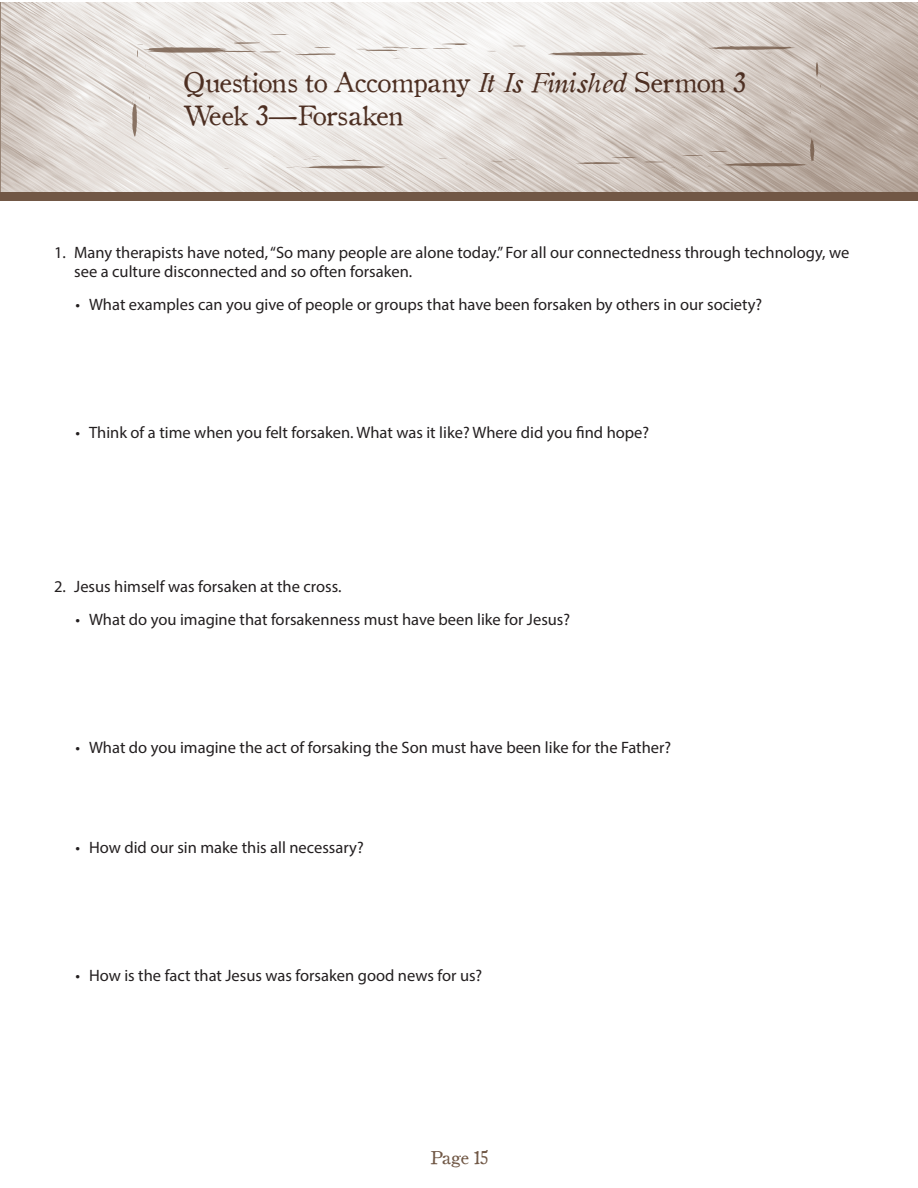
<style>
.page{position:relative;width:918px;height:1188px;background:#fff}
.page>*{position:absolute;margin:0;border:0;box-sizing:border-box;transform-origin:0 0}
.t1{font:27px/33px "Old Style 1 HPLHS";letter-spacing:.015em;color:#4d2f22}
.t2{font:18px "Old Style 1 HPLHS";letter-spacing:-.02em;color:#705745}
.t3{font:16.5px/19.5px "Myriad Pro";color:#231f20}
.s1{font-family:"Oldstyle Italic HPLHS"}
</style>
<div class="page">
<img style="left:1px;top:2px;width:917px;height:190px">
<div style="left:0;top:192px;width:918px;height:9px;background:#715745"></div>
<svg style="left:269px;top:34px;width:21px;height:1px"></svg>
<svg style="left:290px;top:47px;width:49px;height:8px"></svg>
<svg style="left:356px;top:43px;width:119px;height:8px"></svg>
<svg style="left:509px;top:46px;width:19px;height:1px"></svg>
<svg style="left:805px;top:46px;width:12px;height:3px"></svg>
<svg style="left:703px;top:46px;width:92px;height:8px"></svg>
<svg style="left:816px;top:60px;width:5px;height:28px"></svg>
<svg style="left:574px;top:157px;width:101px;height:11px"></svg>
<svg style="left:682px;top:130px;width:133px;height:38px;background:#c0b3a9"></svg>
<svg style="left:548px;top:52px;width:106px;height:4px"></svg>
<svg style="left:489px;top:160px;width:30px;height:3px"></svg>
<svg style="left:132px;top:100px;width:6px;height:37px"></svg>
<svg style="left:289px;top:156px;width:102px;height:13px"></svg>
<svg style="left:136px;top:42px;width:145px;height:16px"></svg>
<h1 class="t1" style="left:183px;top:64px;width:563px">Questions to Accompany <span class="s1">It Is Finished</span> Sermon 3<br>Week 3—Forsaken</h1>
<p class="t3" style="left:74px;top:242px;width:777px;text-indent:-20px">1. Many therapists have noted, “So many people are alone today.” For all our connectedness through technology, we see a culture disconnected and so often forsaken.</p>
<p class="t3" style="left:76px;top:295px;width:688px">• What examples can you give of people or groups that have been forsaken by others in our society?</p>
<p class="t3" style="left:76px;top:422px;width:575px">• Think of a time when you felt forsaken. What was it like? Where did you find hope?</p>
<p class="t3" style="left:54px;top:577px;width:289px">2. Jesus himself was forsaken at the cross.</p>
<p class="t3" style="left:76px;top:610px;width:496px">• What do you imagine that forsakenness must have been like for Jesus?</p>
<p class="t3" style="left:76px;top:737px;width:597px">• What do you imagine the act of forsaking the Son must have been like for the Father?</p>
<p class="t3" style="left:76px;top:838px;width:290px">• How did our sin make this all necessary?</p>
<p class="t3" style="left:76px;top:965px;width:408px">• How is the fact that Jesus was forsaken good news for us?</p>
<p class="t2" style="left:431px;top:1144px;width:58px">Page 15</p>
</div>
